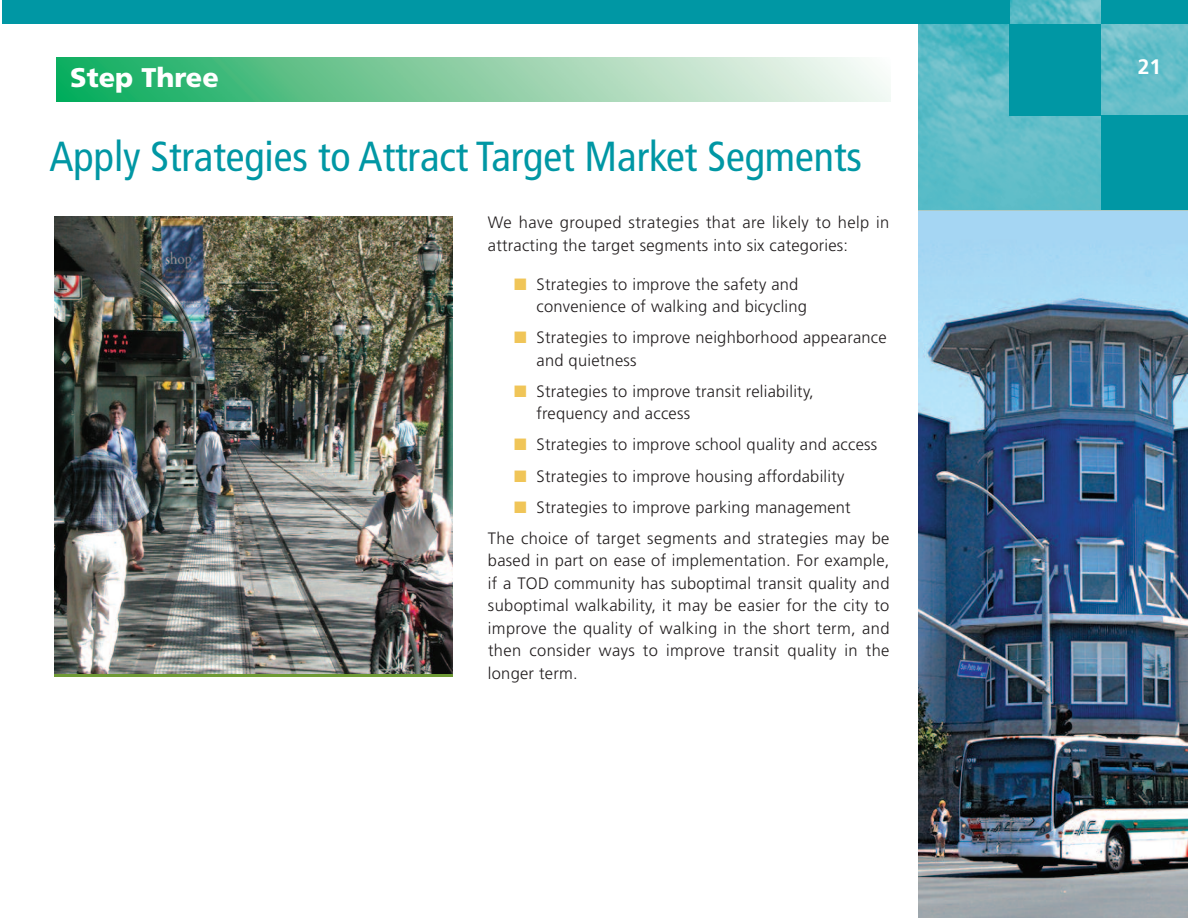
<style>
.page{position:relative;width:1188px;height:918px;background:#fff}
.page>*{position:absolute;margin:0;border:0;box-sizing:border-box;transform-origin:0 0}
.t1{font:condensed 42px "Frutiger";color:#0097a4}
.t2{font:900 27px "Frutiger";color:#fff}
.t3{font:700 21px "Frutiger";color:#fff}
.t4{font:300 16.5px/22.5px "Frutiger";letter-spacing:.015em;color:#231f20}
.s1{color:#f0c558}
</style>
<div class="page">
<img style="left:918px;top:212px;width:270px;height:706px">
<img style="left:918px;top:0;width:270px;height:210px">
<div style="left:1101px;top:115px;width:87px;height:95px;background:#0097a4"></div>
<div style="left:1010px;top:24px;width:91px;height:91px;background:#0097a4"></div>
<div style="left:1101px;top:0;width:87px;height:24px;background:#0097a4"></div>
<div style="left:2px;top:0;width:1008px;height:24px;background:#0097a4"></div>
<img style="left:57px;top:57px;width:834px;height:45px">
<img style="left:54px;top:216px;width:399px;height:458px">
<h2 class="t2" style="left:70px;top:67px;width:150px">Step Three</h2>
<h1 class="t1" style="left:50px;top:139px;width:814px">Apply Strategies to Attract Target Market Segments</h1>
<p class="t4" style="left:488px;top:213px;width:403px">We have grouped strategies that are likely to help in attracting the target segments into six categories:</p>
<p class="t4" style="left:537px;top:274px;width:272px;text-indent:-23px"><span class="s1">■</span> Strategies to improve the safety and convenience of walking and bicycling</p>
<p class="t4" style="left:537px;top:328px;width:352px;text-indent:-23px"><span class="s1">■</span> Strategies to improve neighborhood appearance and quietness</p>
<p class="t4" style="left:537px;top:381px;width:279px;text-indent:-22px"><span class="s1">■</span> Strategies to improve transit reliability, frequency and access</p>
<p class="t4" style="left:514px;top:435px;width:365px"><span class="s1">■</span> Strategies to improve school quality and access</p>
<p class="t4" style="left:514px;top:466px;width:332px"><span class="s1">■</span> Strategies to improve housing affordability</p>
<p class="t4" style="left:488px;top:493px;width:403px;line-height:31.2px;text-indent:26px"><span class="s1">■</span> Strategies to improve parking management<br>The choice of target segments and strategies may be</p>
<p class="t4" style="left:488px;top:551px;width:403px;text-align:justify">based in part on ease of implementation. For example, if a TOD community has suboptimal transit quality and suboptimal walkability, it may be easier for the city to improve the quality of walking in the short term, and then consider ways to improve transit quality in the longer term.</p>
<p class="t3" style="left:1138px;top:59px;width:25px">21</p>
</div>
